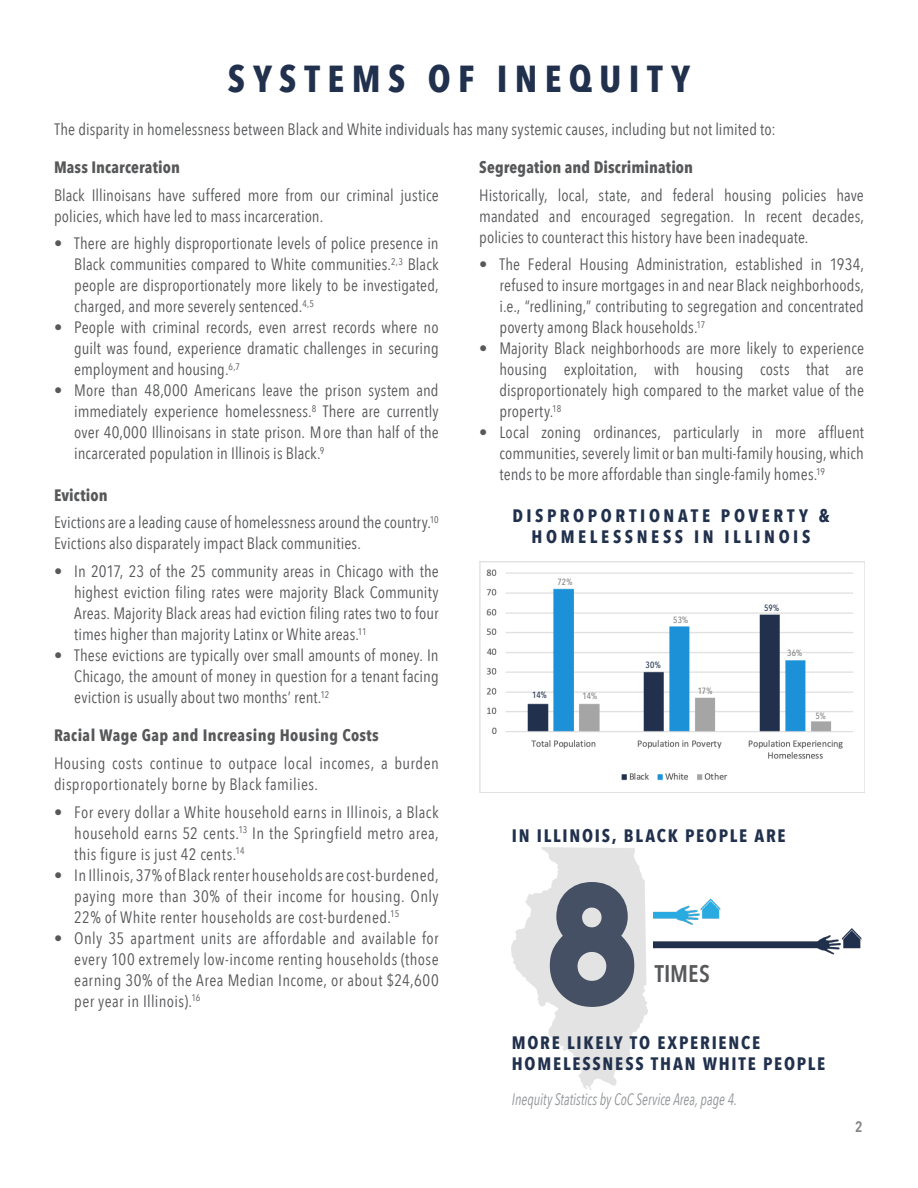
<style>
.page{position:relative;width:918px;height:1188px;background:#fff}
.page>*{position:absolute;margin:0;border:0;box-sizing:border-box;transform-origin:0 0}
.Address{font:178.5px "Bauhaus 93";color:#4e5a71}
.Address-2{font:700 37.5px "Avenir Next Condensed";letter-spacing:.2em;color:#21314d}
.Address-3{font:600 24px "Avenir Next Condensed";letter-spacing:.005em;color:#57585a}
.Address-4{font:700 18px/21px "Avenir Next Condensed";letter-spacing:.105em;color:#21314d}
.Address-5{font:700 18px/21px "Avenir Next Condensed";letter-spacing:.2em;color:#21314d;text-align:center}
.Address-6{font:16.5px/21px "Avenir Next Condensed";letter-spacing:.005em;color:#57585a;text-align:justify}
.Address-7{font:700 16.5px "Avenir Next Condensed";letter-spacing:.015em;color:#57585a}
.Address-8{font:16.5px/21px "Avenir Next Condensed";letter-spacing:.025em;color:#57585a}
.Address-9{font:italic 16.5px "Avenir Next Condensed";color:#939598;scale:.85 1}
.Address-10{font:600 15px "Avenir Next Condensed";color:#808285}
.Address-11{font:500 9px "Avenir Next Condensed";letter-spacing:.01em;color:#838282}
.Address-12{font:500 9px "Avenir Next Condensed";color:#21314d}
</style>
<div class="page">
<img style="left:479px;top:561px;width:385px;height:231px">
<img style="left:653px;top:898px;width:209px;height:57px">
<img style="left:512px;top:847px;width:136px;height:243px">
<p class="Address-2" style="left:228px;top:55px;width:464px">SYSTEMS OF INEQUITY</p>
<p class="Address-6" style="left:55px;top:118px;width:723px">The disparity in homelessness between Black and White individuals has many systemic causes, including but not limited to:</p>
<p class="Address-7" style="left:54px;top:157px;width:127px">Mass Incarceration</p>
<p class="Address-6" style="left:54px;top:184px;width:386px">Black Illinoisans have suffered more from our criminal justice policies, which have led to mass incarceration.</p>
<p class="Address-6" style="left:74px;top:232px;width:366px;text-indent:-20px">• There are highly disproportionate levels of police presence in Black communities compared to White communities.<sup>2,3</sup> Black people are disproportionately more likely to be investigated, charged, and more severely sentenced.<sup>4,5</sup></p>
<p class="Address-6" style="left:74px;top:316px;width:366px;text-indent:-20px">• People with criminal records, even arrest records where no guilt was found, experience dramatic challenges in securing employment and housing.<sup>6,7</sup></p>
<p class="Address-6" style="left:74px;top:379px;width:366px;text-indent:-20px">• More than 48,000 Americans leave the prison system and immediately experience homelessness.<sup>8</sup> There are currently over 40,000 Illinoisans in state prison. More than half of the incarcerated population in Illinois is Black.<sup>9</sup></p>
<p class="Address-7" style="left:54px;top:485px;width:55px">Eviction</p>
<p class="Address-6" style="left:54px;top:511px;width:386px">Evictions are a leading cause of homelessness around the country.<sup>10<br></sup>Evictions also disparately impact Black communities.</p>
<p class="Address-6" style="left:74px;top:560px;width:366px;text-indent:-20px">• In 2017, 23 of the 25 community areas in Chicago with the highest eviction filing rates were majority Black Community Areas. Majority Black areas had eviction filing rates two to four times higher than majority Latinx or White areas.<sup>11</sup></p>
<p class="Address-6" style="left:74px;top:644px;width:366px;text-indent:-20px">• These evictions are typically over small amounts of money. In Chicago, the amount of money in question for a tenant facing eviction is usually about two months’ rent.<sup>12</sup></p>
<p class="Address-7" style="left:54px;top:726px;width:326px">Racial Wage Gap and Increasing Housing Costs</p>
<p class="Address-8" style="left:54px;top:752px;width:386px">Housing costs continue to outpace local incomes, a burden disproportionately borne by Black families.</p>
<p class="Address-6" style="left:74px;top:801px;width:366px;text-indent:-20px">• For every dollar a White household earns in Illinois, a Black household earns 52 cents.<sup>13</sup> In the Springfield metro area, this figure is just 42 cents.<sup>14</sup></p>
<p class="Address-6" style="left:74px;top:864px;width:366px;text-indent:-20px">• In Illinois, 37% of Black renter households are cost-burdened, paying more than 30% of their income for housing. Only 22% of White renter households are cost-burdened.<sup>15</sup></p>
<p class="Address-6" style="left:74px;top:927px;width:366px;text-indent:-20px">• Only 35 apartment units are affordable and available for every 100 extremely low-income renting households (those earning 30% of the Area Median Income, or about $24,600 per year in Illinois).<sup>16</sup></p>
<p class="Address-7" style="left:479px;top:157px;width:215px">Segregation and Discrimination</p>
<p class="Address-6" style="left:479px;top:184px;width:386px">Historically, local, state, and federal housing policies have mandated and encouraged segregation. In recent decades, policies to counteract this history have been inadequate.</p>
<p class="Address-6" style="left:500px;top:253px;width:366px;text-indent:-20px">• The Federal Housing Administration, established in 1934, refused to insure mortgages in and near Black neighborhoods, i.e., “redlining,” contributing to segregation and concentrated poverty among Black households.<sup>17</sup></p>
<p class="Address-6" style="left:500px;top:337px;width:366px;text-indent:-20px">• Majority Black neighborhoods are more likely to experience housing exploitation, with housing costs that are disproportionately high compared to the market value of the property.<sup>18</sup></p>
<p class="Address-6" style="left:500px;top:421px;width:366px;text-indent:-20px">• Local zoning ordinances, particularly in more affluent communities, severely limit or ban multi-family housing, which tends to be more affordable than single-family homes.<sup>19</sup></p>
<p class="Address-5" style="left:512px;top:505px;width:319px">DISPROPORTIONATE POVERTY &amp;<br>HOMELESSNESS IN ILLINOIS</p>
<p class="Address-11" style="left:557px;top:576px;width:16px">72%</p>
<p class="Address-12" style="left:532px;top:689px;width:16px">14%</p>
<p class="Address-11" style="left:583px;top:691px;width:16px">14%</p>
<p class="Address-11" style="left:673px;top:614px;width:17px">53%</p>
<p class="Address-12" style="left:646px;top:660px;width:17px">30%</p>
<p class="Address-11" style="left:698px;top:686px;width:16px">17%</p>
<p class="Address-12" style="left:764px;top:602px;width:16px">59%</p>
<p class="Address-11" style="left:787px;top:648px;width:16px">36%</p>
<p class="Address-11" style="left:815px;top:710px;width:12px">5%</p>
<p class="Address-4" style="left:512px;top:825px;width:275px">IN ILLINOIS, BLACK PEOPLE ARE</p>
<p class="Address" style="left:541px;top:843px;width:103px">8</p>
<p class="Address-3" style="left:655px;top:953px;width:57px">TIMES</p>
<p class="Address-4" style="left:512px;top:1032px;width:315px">MORE LIKELY TO EXPERIENCE<br>HOMELESSNESS THAN WHITE PEOPLE</p>
<p class="Address-9" style="left:512px;top:1090px;width:267px">Inequity Statistics by CoC Service Area, page 4.</p>
<p class="Address-10" style="left:855px;top:1114px;width:9px">2</p>
</div>
